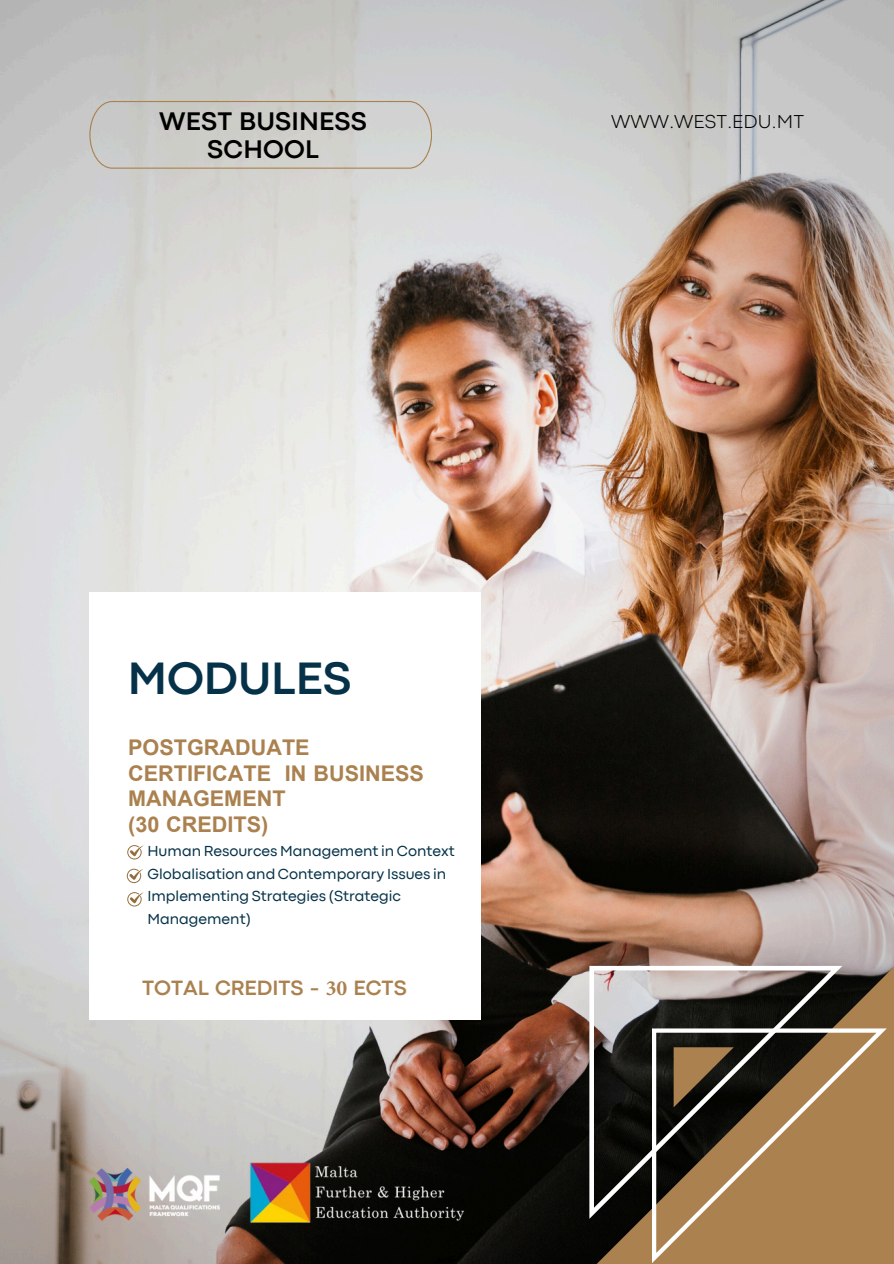
<style>
.page{position:relative;width:894px;height:1264px;background:#fff}
.page>*{position:absolute;margin:0;border:0;box-sizing:border-box;transform-origin:0 0}
.t1{font:700 47.4px "Codec Pro";color:#063249}
.t2{font:700 26.55px "Codec Pro";letter-spacing:.01em;color:#000}
.t3{font:700 21.6px/25.7px "Arial";color:#aa814f}
.t4{font:700 21.6px "Codec Pro";color:#aa814f}
.t5{font:300 19.5px "Codec Pro";letter-spacing:.01em;color:#000}
.t6{font:15.15px/22.5px "Codec Pro";color:#063249}
.s1{font-family:"Minion Pro"}
</style>
<div class="page">
<img style="left:0;top:0;width:893px;height:1263px">
<div style="left:89px;top:592px;width:392px;height:428px;background:#fff"></div>
<svg style="left:593px;top:966px;width:300px;height:297px;background:#795e3d"></svg>
<div style="left:651px;top:1028px;width:235px;height:235px;background:#aa814f"></div>
<svg style="left:589px;top:965px;width:253px;height:253px;background:#6c5e4d"></svg>
<svg style="left:673px;top:1047px;width:60px;height:60px;background:#6a563b"></svg>
<svg style="left:127px;top:845px;width:17px;height:14px"></svg>
<svg style="left:127px;top:868px;width:16px;height:15px"></svg>
<svg style="left:127px;top:892px;width:17px;height:14px"></svg>
<img style="left:89px;top:1168px;width:130px;height:52px">
<img style="left:238px;top:1152px;width:236px;height:78px">
<svg style="left:89px;top:101px;width:342px;height:67px;background:#cdccc8"></svg>
<p class="t2" style="left:159px;top:112px;width:209px">WEST BUSINESS</p>
<p class="t5" style="left:611px;top:115px;width:194px">WWW.WEST.EDU.MT</p>
<p class="t2" style="left:207px;top:140px;width:113px">SCHOOL</p>
<h4 class="t1" style="left:128px;top:662px;width:225px">MODULES</h4>
<h4 class="t3" style="left:128px;top:734px;width:297px">POSTGRADUATE<br>CERTIFICATE IN BUSINESS<br>MANAGEMENT<br>(30 CREDITS)</h4>
<p class="t6" style="left:147px;top:841px;width:308px">Human Resources Management in Context Globalisation and Contemporary Issues in Implementing Strategies (Strategic Management)</p>
<h1 class="t4" style="left:142px;top:979px;width:266px">TOTAL CREDITS - <span class="s1">30</span> ECTS</h1>
</div>
